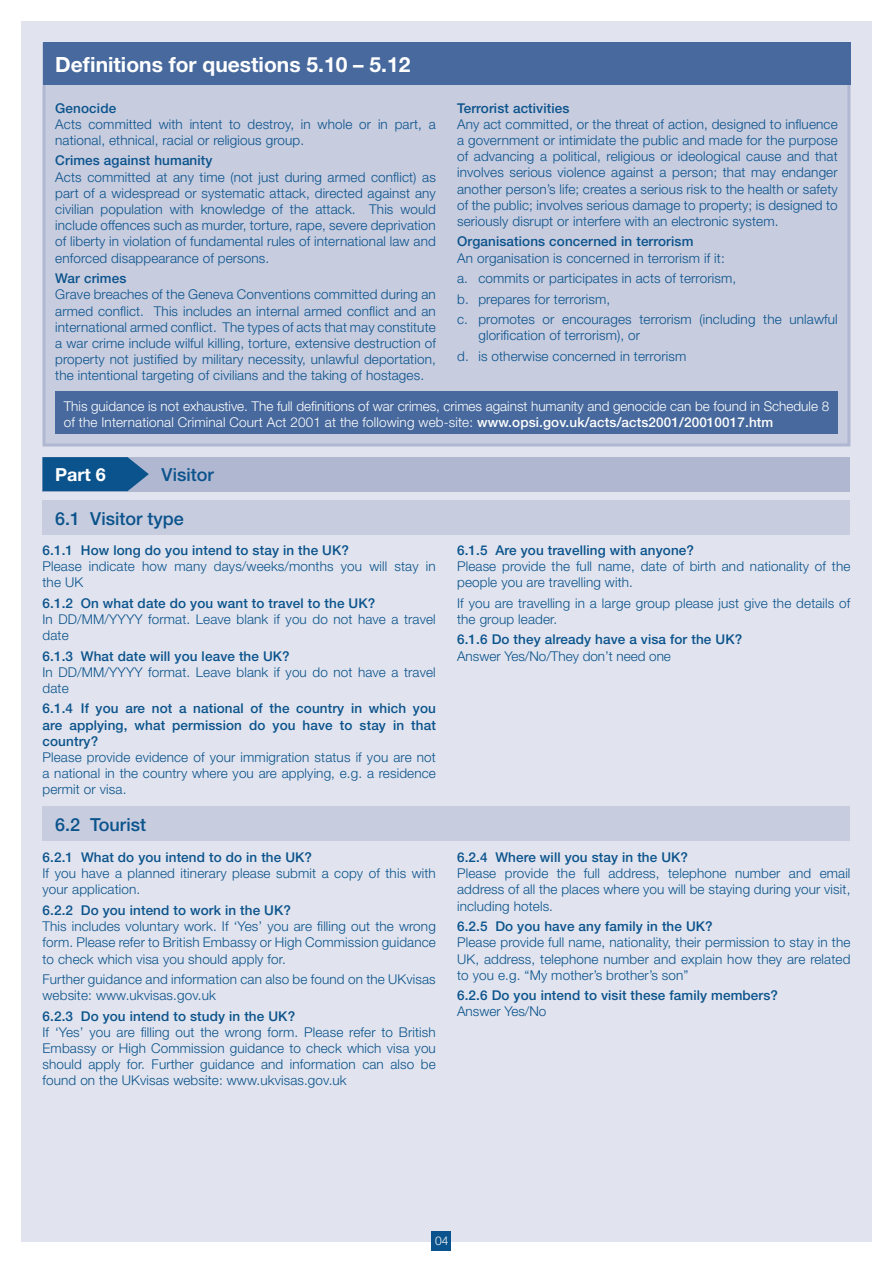
<style>
.page{position:relative;width:893px;height:1263px;background:#fff}
.page>*{position:absolute;margin:0;border:0;box-sizing:border-box;transform-origin:0 0}
.t1{font:700 21px "Helvetica Neue";color:#fff}
.t2{font:500 18px "Helvetica Neue";color:#0b538c}
.t3{font:700 18px "Helvetica Neue";color:#fff}
.Point-Body-Copy{font:300 13.5px/16.2px "Helvetica Neue";letter-spacing:.01em;color:#0b538c}
._3Dec-Point-POINT{font:500 13.5px/16.2px "Helvetica Neue";letter-spacing:.01em;color:#0b538c;text-align:justify}
.Point-Body-Copy-2{font:300 13.5px/16.2px "Helvetica Neue";color:#fff}
.Body-copy_indented{font:300 13.5px/16.2px "Helvetica Neue";letter-spacing:.01em;color:#0b538c}
.Point-Title-Copy{font:500 13.5px "Helvetica Neue";letter-spacing:.01em;color:#0b538c}
.t4{font:300 12px "Helvetica Neue";color:#fff}
.s1{font-weight:500}
</style>
<div class="page">
<div style="left:21px;top:21px;width:851px;height:1220px;background:#e1e4ee"></div>
<div style="left:43px;top:43px;width:807px;height:403px;background:#c7ccdf;border:3px solid #afb7d1"></div>
<div style="left:43px;top:43px;width:808px;height:42px;background:#47699d"></div>
<div style="left:55px;top:391px;width:783px;height:43px;background:#47699d"></div>
<div style="left:43px;top:501px;width:807px;height:34px;background:#c7ccdf"></div>
<div style="left:43px;top:807px;width:807px;height:34px;background:#c7ccdf"></div>
<div style="left:43px;top:457px;width:807px;height:34px;background:#afb7d1"></div>
<svg style="left:43px;top:457px;width:106px;height:34px;background:#1c5d93"></svg>
<div style="left:432px;top:1231px;width:19px;height:20px;background:#0b538c"></div>
<p class="t1" style="left:55px;top:51px;width:357px">Definitions for questions 5.10 – 5.12</p>
<p class="Point-Title-Copy" style="left:55px;top:100px;width:62px">Genocide</p>
<p class="Point-Body-Copy" style="left:55px;top:116px;width:382px">Acts committed with intent to destroy, in whole or in part, a national, ethnical, racial or religious group.</p>
<p class="Point-Title-Copy" style="left:55px;top:153px;width:159px">Crimes against humanity</p>
<p class="Point-Body-Copy" style="left:55px;top:168px;width:382px;text-align:justify">Acts committed at any time (not just during armed conflict) as part of a widespread or systematic attack, directed against any civilian population with knowledge of the attack. This would include offences such as murder, torture, rape, severe deprivation of liberty in violation of fundamental rules of international law and enforced disappearance of persons.</p>
<p class="Point-Title-Copy" style="left:55px;top:270px;width:73px">War crimes</p>
<p class="Point-Body-Copy" style="left:55px;top:286px;width:382px;text-align:justify">Grave breaches of the Geneva Conventions committed during an armed conflict. This includes an internal armed conflict and an international armed conflict. The types of acts that may constitute a war crime include wilful killing, torture, extensive destruction of property not justified by military necessity, unlawful deportation, the intentional targeting of civilians and the taking of hostages.</p>
<p class="Point-Title-Copy" style="left:457px;top:100px;width:114px">Terrorist activities</p>
<p class="Point-Body-Copy" style="left:457px;top:116px;width:382px;text-align:justify">Any act committed, or the threat of action, designed to influence a government or intimidate the public and made for the purpose of advancing a political, religious or ideological cause and that involves serious violence against a person; that may endanger another person’s life; creates a serious risk to the health or safety of the public; involves serious damage to property; is designed to seriously disrupt or interfere with an electronic system.</p>
<p class="Point-Title-Copy" style="left:457px;top:234px;width:238px">Organisations concerned in terrorism</p>
<p class="Point-Body-Copy" style="left:457px;top:249px;width:269px">An organisation is concerned in terrorism if it:</p>
<p class="Body-copy_indented" style="left:457px;top:270px;width:280px">a. commits or participates in acts of terrorism,</p>
<p class="Body-copy_indented" style="left:457px;top:290px;width:155px">b. prepares for terrorism,</p>
<p class="Body-copy_indented" style="left:478px;top:311px;width:361px;text-indent:-21px">c. promotes or encourages terrorism (including the unlawful glorification of terrorism), or</p>
<p class="Body-copy_indented" style="left:457px;top:347px;width:231px">d. is otherwise concerned in terrorism</p>
<p class="Point-Body-Copy-2" style="left:64px;top:397px;width:767px">This guidance is not exhaustive. The full definitions of war crimes, crimes against humanity and genocide can be found in Schedule 8 of the International Criminal Court Act 2001 at the following web-site: <span class="s1">www.opsi.gov.uk/acts/acts2001/20010017.htm</span></p>
<p class="t3" style="left:55px;top:463px;width:52px">Part 6</p>
<p class="t2" style="left:162px;top:464px;width:54px">Visitor</p>
<p class="t2" style="left:55px;top:508px;width:130px">6.1 Visitor type</p>
<p class="_3Dec-Point-POINT" style="left:43px;top:542px;width:308px">6.1.1 How long do you intend to stay in the UK?</p>
<p class="Point-Body-Copy" style="left:43px;top:558px;width:395px">Please indicate how many days/weeks/months you will stay in the UK</p>
<p class="_3Dec-Point-POINT" style="left:43px;top:595px;width:334px">6.1.2 On what date do you want to travel to the UK?</p>
<p class="Point-Body-Copy" style="left:43px;top:611px;width:395px">In DD/MM/YYYY format. Leave blank if you do not have a travel date</p>
<p class="_3Dec-Point-POINT" style="left:43px;top:647px;width:249px">6.1.3 What date will you leave the UK?</p>
<p class="Point-Body-Copy" style="left:43px;top:663px;width:395px">In DD/MM/YYYY format. Leave blank if you do not have a travel date</p>
<p class="_3Dec-Point-POINT" style="left:43px;top:700px;width:395px">6.1.4 If you are not a national of the country in which you are applying, what permission do you have to stay in that country?</p>
<p class="Point-Body-Copy" style="left:43px;top:749px;width:395px;text-align:justify">Please provide evidence of your immigration status if you are not a national in the country where you are applying, e.g. a residence permit or visa.</p>
<p class="t2" style="left:55px;top:814px;width:92px">6.2 Tourist</p>
<p class="Point-Title-Copy" style="left:43px;top:849px;width:271px">6.2.1 What do you intend to do in the UK?</p>
<p class="Point-Body-Copy" style="left:43px;top:865px;width:395px">If you have a planned itinerary please submit a copy of this with your application.</p>
<p class="_3Dec-Point-POINT" style="left:43px;top:902px;width:250px">6.2.2 Do you intend to work in the UK?</p>
<p class="Point-Body-Copy" style="left:43px;top:918px;width:395px;text-align:justify">This includes voluntary work. If ‘Yes’ you are filling out the wrong form. Please refer to British Embassy or High Commission guidance to check which visa you should apply for.</p>
<p class="Point-Body-Copy" style="left:43px;top:971px;width:395px">Further guidance and information can also be found on the UKvisas website: www.ukvisas.gov.uk</p>
<p class="_3Dec-Point-POINT" style="left:43px;top:1007px;width:254px">6.2.3 Do you intend to study in the UK?</p>
<p class="Point-Body-Copy" style="left:43px;top:1024px;width:395px;text-align:justify">If ‘Yes’ you are filling out the wrong form. Please refer to British Embassy or High Commission guidance to check which visa you should apply for. Further guidance and information can also be found on the UKvisas website: www.ukvisas.gov.uk</p>
<p class="_3Dec-Point-POINT" style="left:457px;top:542px;width:238px">6.1.5 Are you travelling with anyone?</p>
<p class="Point-Body-Copy" style="left:457px;top:558px;width:395px">Please provide the full name, date of birth and nationality of the people you are travelling with.</p>
<p class="Point-Body-Copy" style="left:457px;top:594px;width:395px">If you are travelling in a large group please just give the details of the group leader.</p>
<p class="_3Dec-Point-POINT" style="left:457px;top:631px;width:287px">6.1.6 Do they already have a visa for the UK?</p>
<p class="Point-Body-Copy" style="left:457px;top:647px;width:215px">Answer Yes/No/They don’t need one</p>
<p class="_3Dec-Point-POINT" style="left:457px;top:849px;width:233px">6.2.4 Where will you stay in the UK?</p>
<p class="Point-Body-Copy" style="left:457px;top:865px;width:395px;text-align:justify">Please provide the full address, telephone number and email address of all the places where you will be staying during your visit, including hotels.</p>
<p class="_3Dec-Point-POINT" style="left:457px;top:918px;width:257px">6.2.5 Do you have any family in the UK?</p>
<p class="Point-Body-Copy" style="left:457px;top:934px;width:395px;text-align:justify">Please provide full name, nationality, their permission to stay in the UK, address, telephone number and explain how they are related to you e.g. “My mother’s brother’s son”</p>
<p class="_3Dec-Point-POINT" style="left:457px;top:987px;width:322px">6.2.6 Do you intend to visit these family members?</p>
<p class="Point-Body-Copy" style="left:457px;top:1003px;width:91px">Answer Yes/No</p>
<p class="t4" style="left:435px;top:1233px;width:15px">04</p>
</div>
